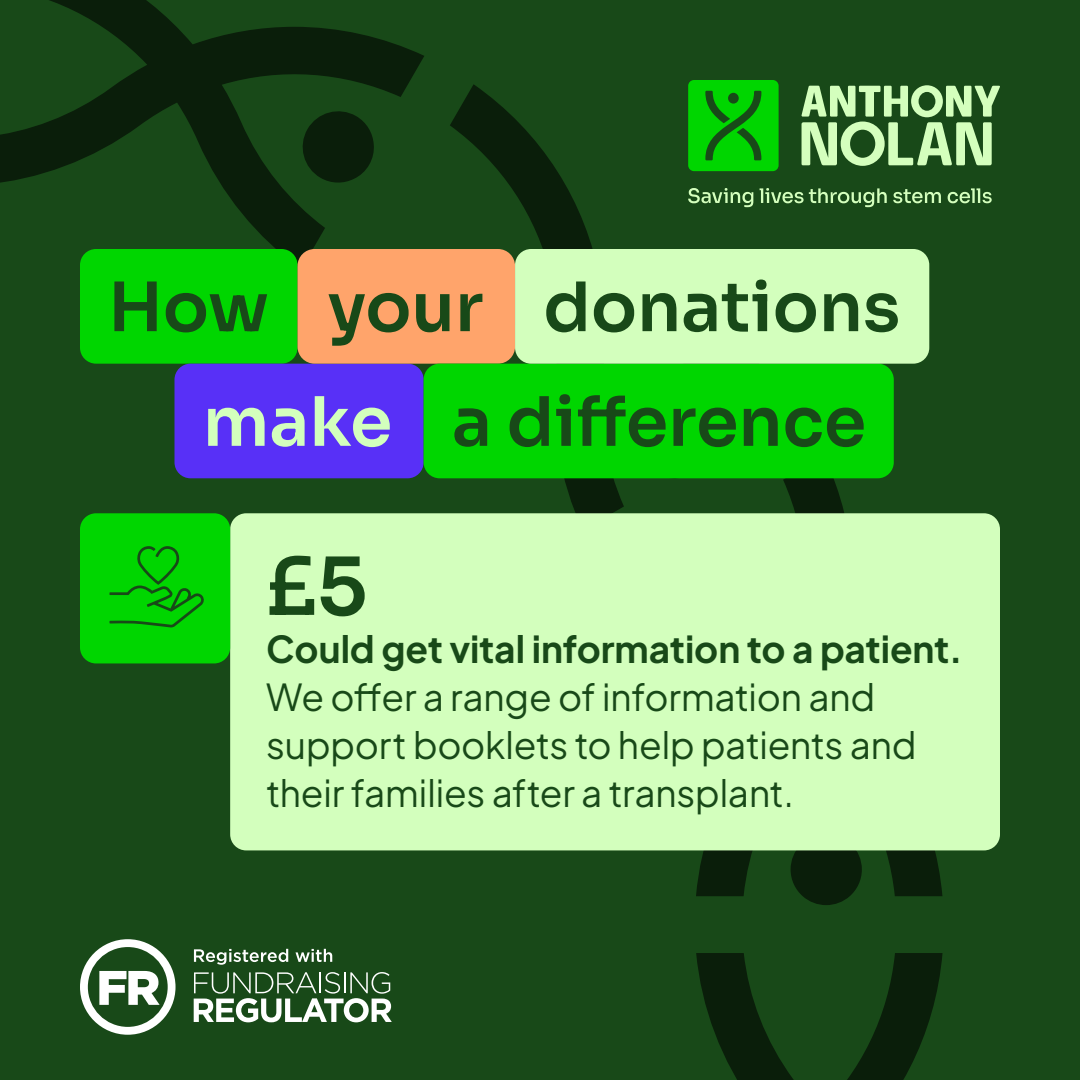
<style>
.page{position:relative;width:1080px;height:1080px;background:#184918}
.page>*{position:absolute;margin:0;border:0;box-sizing:border-box;transform-origin:0 0}
.t1{font:600 80px "Sora";color:#184918}
.t2{font:37px/48.1px "Plus Jakarta Sans";letter-spacing:-.005em;color:#184918}
.t3{font:700 37px "Plus Jakarta Sans";color:#184918}
</style>
<div class="page">
<svg style="left:696px;top:953px;width:247px;height:127px"></svg>
<svg style="left:611px;top:466px;width:331px;height:430px"></svg>
<svg style="left:791px;top:850px;width:71px;height:55px"></svg>
<svg style="left:0;top:0;width:424px;height:262px"></svg>
<svg style="left:350px;top:84px;width:446px;height:429px"></svg>
<svg style="left:298px;top:106px;width:76px;height:78px"></svg>
<div style="left:688px;top:80px;width:91px;height:91px;background:#00d600;border-radius:6px"></div>
<svg style="left:705px;top:91px;width:56px;height:69px"></svg>
<div style="left:728px;top:93px;width:11px;height:11px;background:#184918;border-radius:50%"></div>
<svg style="left:801px;top:85px;width:199px;height:81px"></svg>
<svg style="left:688px;top:188px;width:65px;height:19px"></svg>
<svg style="left:893px;top:189px;width:48px;height:14px"></svg>
<svg style="left:948px;top:188px;width:44px;height:15px"></svg>
<svg style="left:760px;top:188px;width:127px;height:19px"></svg>
<svg style="left:80px;top:939px;width:96px;height:96px"></svg>
<svg style="left:194px;top:972px;width:198px;height:50px"></svg>
<svg style="left:194px;top:949px;width:94px;height:16px"></svg>
<svg style="left:296px;top:949px;width:36px;height:13px"></svg>
<div style="left:230px;top:513px;width:770px;height:337px;background:#d3ffbd;border-radius:16px"></div>
<div style="left:80px;top:513px;width:150px;height:150px;background:#00d600;border-radius:16px"></div>
<svg style="left:109px;top:546px;width:95px;height:81px"></svg>
<div style="left:80px;top:249px;width:218px;height:115px;background:#00d600;border-radius:16px"></div>
<svg style="left:114px;top:281px;width:153px;height:51px"></svg>
<div style="left:175px;top:364px;width:249px;height:114px;background:#5830f7;border-radius:16px"></div>
<svg style="left:208px;top:396px;width:182px;height:51px"></svg>
<div style="left:298px;top:249px;width:217px;height:115px;background:#ffa46b;border-radius:17px"></div>
<svg style="left:329px;top:293px;width:153px;height:53px"></svg>
<div style="left:424px;top:364px;width:470px;height:114px;background:#00d600;border-radius:16px"></div>
<svg style="left:454px;top:394px;width:410px;height:89px"></svg>
<div style="left:515px;top:249px;width:414px;height:115px;background:#d3ffbd;border-radius:16px"></div>
<svg style="left:546px;top:280px;width:352px;height:52px"></svg>
<h1 class="t1" style="left:266px;top:520px;width:103px">£5</h1>
<p class="t3" style="left:266px;top:616px;width:698px">Could get vital information to a patient.</p>
<p class="t2" style="left:266px;top:669px;width:652px">We offer a range of information and support booklets to help patients and their families after a transplant.</p>
</div>
